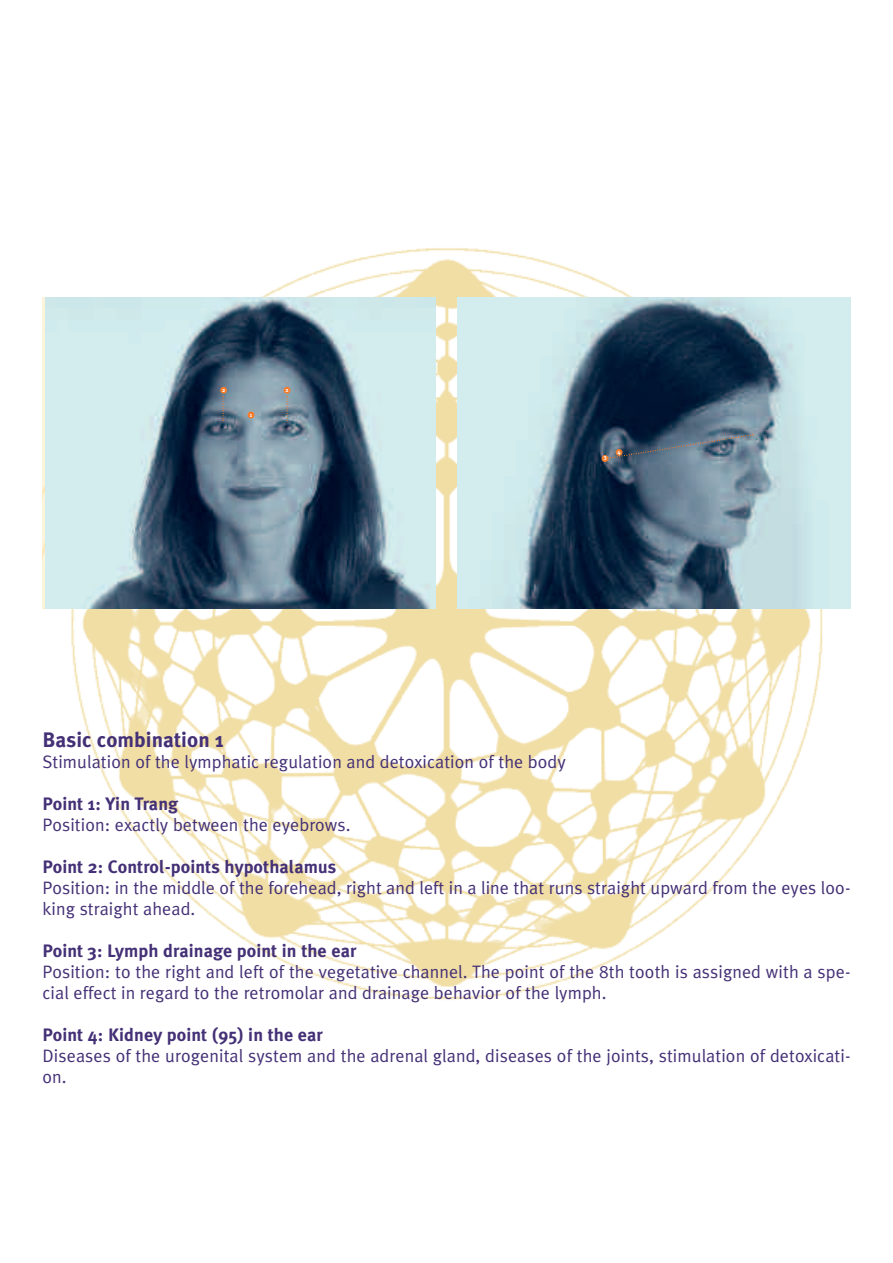
<style>
.page{position:relative;width:893px;height:1263px;background:#fff}
.page>*{position:absolute;margin:0;border:0;box-sizing:border-box;transform-origin:0 0}
.t1{font:700 21px "Meta Plus";letter-spacing:.005em;color:#443076}
.t2{font:18px/21px "Meta Plus Normal";letter-spacing:.005em;color:#443076}
.t3{font:700 18px "Meta Plus";letter-spacing:.005em;color:#443076}
.t4{font:5.85px "Meta Plus Bold Roman+LGSIDW";color:#fff}
.t5{font:5.85px "Meta Plus Bold Roman+AIDEXO";color:#fff}
</style>
<div class="page">
<img style="left:71px;top:248px;width:752px;height:752px">
<img style="left:46px;top:297px;width:390px;height:312px">
<svg style="left:248px;top:412px;width:6px;height:6px"></svg>
<div style="left:284px;top:387px;width:6px;height:7px;background:#f47b2a;border-radius:50%"></div>
<div style="left:220px;top:387px;width:7px;height:7px;background:#f47b2a;border-radius:50%"></div>
<svg style="left:223px;top:396px;width:1px;height:25px"></svg>
<svg style="left:287px;top:396px;width:1px;height:25px"></svg>
<img style="left:457px;top:297px;width:393px;height:312px">
<div style="left:602px;top:455px;width:6px;height:7px;background:#f47b2a;border-radius:50%"></div>
<svg style="left:610px;top:433px;width:144px;height:26px;background:#586c7e"></svg>
<p class="t4" style="left:222px;top:386px;width:5px">2</p>
<p class="t4" style="left:285px;top:386px;width:5px">2</p>
<p class="t4" style="left:250px;top:411px;width:4px">1</p>
<p class="t5" style="left:604px;top:454px;width:4px">3</p>
<p class="t5" style="left:617px;top:448px;width:5px">4</p>
<p class="t1" style="left:43px;top:728px;width:183px">Basic combination 1</p>
<p class="t2" style="left:43px;top:751px;width:525px">Stimulation of the lymphatic regulation and detoxication of the body</p>
<p class="t3" style="left:43px;top:793px;width:137px">Point 1: Yin Trang</p>
<p class="t2" style="left:43px;top:814px;width:309px">Position: exactly between the eyebrows.</p>
<p class="t3" style="left:43px;top:856px;width:295px">Point 2: Control-points hypothalamus</p>
<p class="t2" style="left:43px;top:877px;width:809px">Position: in the middle of the forehead, right and left in a line that runs straight upward from the eyes loo&shy;king straight ahead.</p>
<p class="t3" style="left:43px;top:940px;width:315px">Point 3: Lymph drainage point in the ear</p>
<p class="t2" style="left:43px;top:961px;width:809px">Position: to the right and left of the vegetative channel. The point of the 8th tooth is assigned with a spe&shy;cial effect in regard to the retromolar and drainage behavior of the lymph.</p>
<p class="t3" style="left:43px;top:1024px;width:282px">Point 4: Kidney point (95) in the ear</p>
<p class="t2" style="left:43px;top:1045px;width:809px">Diseases of the urogenital system and the adrenal gland, diseases of the joints, stimulation of detoxicati&shy;on.</p>
</div>
